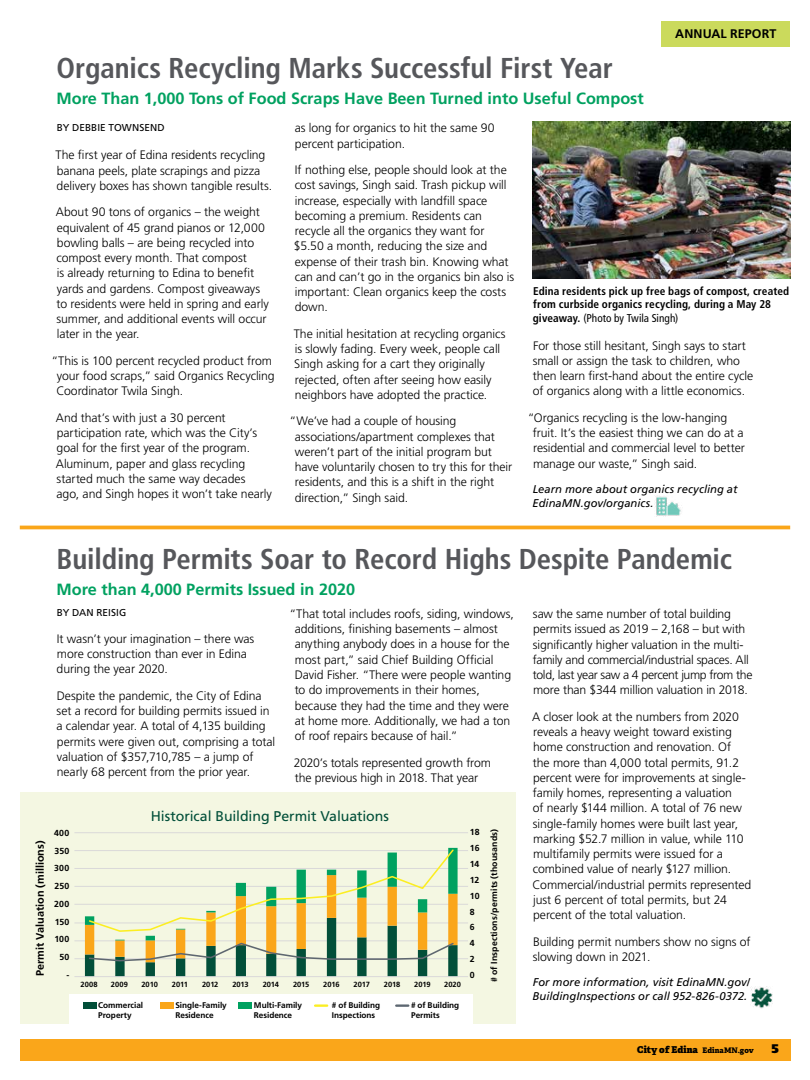
<style>
.page{position:relative;width:810px;height:1080px;background:#fff}
.page>*{position:absolute;margin:0;border:0;box-sizing:border-box;transform-origin:0 0}
.t1{font:700 condensed 28.75px "Frutiger LT Std";letter-spacing:-.005em;color:#56575b}
.t2{font:700 16.25px "Frutiger LT Std";color:#00a160}
.t3{font:14.12px "Frutiger LT Std";letter-spacing:-.005em;color:#004e38}
.t4{font:700 12.5px "Frutiger LT Std";letter-spacing:.01em;color:#000}
.t5{font:900 12.5px "Frutiger LT Std";color:#000}
.t6{font:300 12.25px/15.2px "Frutiger LT Std";letter-spacing:-.005em;color:#000}
.t7{font:italic 11.25px/13.8px "Frutiger LT Std";color:#000}
.t8{font:700 condensed 11.25px/13.5px "Frutiger LT Std";letter-spacing:.01em;color:#000}
.t9{font:700 10.88px "Frutiger LT Std";letter-spacing:.005em;color:#000}
.t10{font:10px "Frutiger LT Std";letter-spacing:.005em;color:#000}
.t11{font:800 9.5px "Adelle";letter-spacing:.01em;color:#000}
.t12{font:700 8.75px "Frutiger LT Std";letter-spacing:.015em;color:#000}
.t13{font:700 8.25px/9.9px "Frutiger LT Std";letter-spacing:-.005em;color:#000}
.t14{font:700 7.5px "Frutiger LT Std";letter-spacing:-.015em;color:#000}
.s1{font-weight:400}
.s2{font-size:7.62px}
</style>
<div class="page">
<div style="left:20px;top:1039px;width:770px;height:22px;background:#faa61a"></div>
<div style="left:662px;top:21px;width:128px;height:26px;background:#cbda5c"></div>
<hr style="left:20px;top:526px;width:770px;height:3px;background:#faa61a">
<img style="left:532px;top:121px;width:258px;height:158px">
<div style="left:20px;top:792px;width:496px;height:232px;background:#f4f7e2"></div>
<hr style="left:74px;top:958px;width:394px;height:1px;background:#dad9d9">
<hr style="left:74px;top:940px;width:394px;height:1px;background:#dad9d9">
<hr style="left:74px;top:923px;width:394px;height:1px;background:#dad9d9">
<hr style="left:74px;top:904px;width:394px;height:1px;background:#dad9d9">
<hr style="left:74px;top:886px;width:394px;height:1px;background:#dad9d9">
<hr style="left:74px;top:868px;width:394px;height:1px;background:#dad9d9">
<hr style="left:74px;top:850px;width:394px;height:1px;background:#dad9d9">
<hr style="left:74px;top:832px;width:394px;height:1px;background:#dad9d9">
<hr style="left:74px;top:976px;width:394px;height:1px;background:#dad9d9">
<svg style="left:85px;top:848px;width:373px;height:129px"></svg>
<div style="left:69px;top:994px;width:404px;height:30px;background:#fff"></div>
<div style="left:83px;top:1002px;width:13px;height:7px;background:#014e38"></div>
<div style="left:161px;top:1002px;width:13px;height:7px;background:#faa61a"></div>
<div style="left:238px;top:1002px;width:13px;height:7px;background:#00a160"></div>
<svg style="left:396px;top:1004px;width:12px;height:3px"></svg>
<svg style="left:315px;top:1004px;width:12px;height:3px"></svg>
<img style="left:655px;top:495px;width:27px;height:22px">
<img style="left:751px;top:986px;width:22px;height:23px">
<h1 class="t1" style="left:56px;top:51px;width:558px">Organics Recycling Marks Successful First Year</h1>
<h2 class="t2" style="left:57px;top:88px;width:589px">More Than 1,000 Tons of Food Scraps Have Been Turned into Useful Compost</h2>
<p class="t4" style="left:675px;top:27px;width:103px">ANNUAL REPORT</p>
<p class="t10" style="left:57px;top:121px;width:109px">BY DEBBIE TOWNSEND</p>
<p class="t6" style="left:56px;top:148px;width:218px">The first year of Edina residents recycling banana peels, plate scrapings and pizza delivery boxes has shown tangible results.</p>
<p class="t6" style="left:56px;top:205px;width:215px">About 90 tons of organics – the weight equivalent of 45 grand pianos or 12,000 bowling balls – are being recycled into compost every month. That compost<br>is already returning to Edina to benefit yards and gardens. Compost giveaways to residents were held in spring and early summer, and additional events will occur later in the year.</p>
<p class="t6" style="left:56px;top:353px;width:220px;text-indent:-5px">“This is 100 percent recycled product from your food scraps,” said Organics Recycling<br>Coordinator Twila Singh.</p>
<p class="t6" style="left:56px;top:410px;width:218px">And that’s with just a 30 percent participation rate, which was the City’s goal for the first year of the program.<br>Aluminum, paper and glass recycling started much the same way decades<br>ago, and Singh hopes it won’t take nearly</p>
<p class="t6" style="left:295px;top:121px;width:201px">as long for organics to hit the same 90 percent participation.</p>
<p class="t6" style="left:294px;top:162px;width:222px">If nothing else, people should look at the cost savings, Singh said. Trash pickup will increase, especially with landfill space becoming a premium. Residents can recycle all the organics they want for $5.50 a month, reducing the size and expense of their trash bin. Knowing what can and can’t go in the organics bin also is important: Clean organics keep the costs down.</p>
<p class="t6" style="left:294px;top:326px;width:213px">The initial hesitation at recycling organics is slowly fading. Every week, people call Singh asking for a cart they originally rejected, often after seeing how easily neighbors have adopted the practice.</p>
<p class="t6" style="left:295px;top:414px;width:219px;text-indent:-5px">“We’ve had a couple of housing associations/apartment complexes that weren’t part of the initial program but have voluntarily chosen to try this for their residents, and this is a shift in the right direction,” Singh said.</p>
<p class="t8" style="left:533px;top:284px;width:258px">Edina residents pick up free bags of compost, created from curbside organics recycling, during a May 28 giveaway. <span class="s1">(Photo by Twila Singh)</span></p>
<p class="t6" style="left:533px;top:338px;width:222px">For those still hesitant, Singh says to start small or assign the task to children, who then learn first-hand about the entire cycle of organics along with a little economics.</p>
<p class="t6" style="left:533px;top:410px;width:214px;text-indent:-5px">“Organics recycling is the low-hanging fruit. It’s the easiest thing we can do at a residential and commercial level to better manage our waste,” Singh said.</p>
<p class="t7" style="left:533px;top:482px;width:206px">Learn more about organics recycling at<br>EdinaMN.gov/organics.</p>
<h1 class="t1" style="left:56px;top:542px;width:677px">Building Permits Soar to Record Highs Despite Pandemic</h1>
<h2 class="t2" style="left:57px;top:579px;width:300px">More than 4,000 Permits Issued in 2020</h2>
<p class="t10" style="left:57px;top:607px;width:71px">BY DAN REISIG</p>
<p class="t6" style="left:57px;top:631px;width:199px">It wasn’t your imagination – there was more construction than ever in Edina during the year 2020.</p>
<p class="t6" style="left:57px;top:688px;width:220px">Despite the pandemic, the City of Edina set a record for building permits issued in a calendar year. A total of 4,135 building permits were given out, comprising a total valuation of $357,710,785 – a jump of nearly 68 percent from the prior year.</p>
<p class="t6" style="left:295px;top:606px;width:221px;text-indent:-5px">“That total includes roofs, siding, windows, additions, finishing basements – almost anything anybody does in a house for the most part,” said Chief Building Official David Fisher. “There were people wanting to do improvements in their homes, because they had the time and they were at home more. Additionally, we had a ton of roof repairs because of hail.”</p>
<p class="t6" style="left:294px;top:755px;width:199px">2020’s totals represented growth from the previous high in 2018. That year</p>
<p class="t3" style="left:151px;top:808px;width:240px">Historical Building Permit Valuations</p>
<p class="t12" style="left:470px;top:827px;width:11px">18</p>
<p class="t9" style="left:34px;top:976px;width:137px;rotate:-90deg">Permit Valuation (millions)</p>
<p class="t12" style="left:489px;top:982px;width:155px;rotate:-90deg"># of Inspections/permits (thousands)</p>
<p class="t12" style="left:54px;top:828px;width:17px">400</p>
<p class="t12" style="left:470px;top:843px;width:11px">16</p>
<p class="t12" style="left:54px;top:845px;width:16px">350</p>
<p class="t12" style="left:470px;top:859px;width:11px">14</p>
<p class="t12" style="left:54px;top:863px;width:17px">300</p>
<p class="t12" style="left:470px;top:875px;width:11px">12</p>
<p class="t12" style="left:54px;top:881px;width:16px">250</p>
<p class="t12" style="left:470px;top:891px;width:11px">10</p>
<p class="t12" style="left:54px;top:899px;width:17px">200</p>
<p class="t12" style="left:470px;top:906px;width:6px">8</p>
<p class="t12" style="left:55px;top:917px;width:16px">150</p>
<p class="t12" style="left:470px;top:922px;width:6px">6</p>
<p class="t12" style="left:54px;top:934px;width:16px">100</p>
<p class="t12" style="left:470px;top:938px;width:6px">4</p>
<p class="t12" style="left:59px;top:952px;width:11px">50</p>
<p class="t12" style="left:470px;top:954px;width:6px">2</p>
<p class="t12" style="left:66px;top:970px;width:4px">-</p>
<p class="t12" style="left:470px;top:970px;width:6px">0</p>
<p class="t14" style="left:81px;top:980px;width:18px">2008</p>
<p class="t14" style="left:111px;top:980px;width:18px">2009</p>
<p class="t14" style="left:141px;top:980px;width:18px">2010</p>
<p class="t14" style="left:172px;top:980px;width:18px">2011</p>
<p class="t14" style="left:202px;top:980px;width:18px">2012</p>
<p class="t14" style="left:232px;top:980px;width:18px">2013</p>
<p class="t14" style="left:263px;top:980px;width:18px">2014</p>
<p class="t14" style="left:293px;top:980px;width:18px">2015</p>
<p class="t14" style="left:323px;top:980px;width:18px">2016</p>
<p class="t14" style="left:354px;top:980px;width:18px">2017</p>
<p class="t14" style="left:384px;top:980px;width:18px">2018</p>
<p class="t14" style="left:414px;top:980px;width:18px">2019</p>
<p class="t14" style="left:444px;top:980px;width:18px">2020</p>
<p class="t13" style="left:98px;top:1001px;width:46px">Commercial<br>Property</p>
<p class="t13" style="left:175px;top:1001px;width:53px">Single-Family<br>Residence</p>
<p class="t13" style="left:254px;top:1001px;width:50px">Multi-Family<br>Residence</p>
<p class="t13" style="left:332px;top:1001px;width:50px"># of Building<br>Inspections</p>
<p class="t13" style="left:411px;top:1001px;width:50px"># of Building<br>Permits</p>
<p class="t6" style="left:533px;top:606px;width:221px">saw the same number of total building permits issued as 2019 – 2,168 – but with significantly higher valuation in the multi&shy;family and commercial/industrial spaces. All told, last year saw a 4 percent jump from the more than $344 million valuation in 2018.</p>
<p class="t6" style="left:532px;top:709px;width:221px">A closer look at the numbers from 2020 reveals a heavy weight toward existing home construction and renovation. Of<br>the more than 4,000 total permits, 91.2 percent were for improvements at single&shy;family homes, representing a valuation<br>of nearly $144 million. A total of 76 new single-family homes were built last year, marking $52.7 million in value, while 110 multifamily permits were issued for a combined value of nearly $127 million.<br>Commercial/industrial permits represented just 6 percent of total permits, but 24 percent of the total valuation.</p>
<p class="t6" style="left:533px;top:934px;width:219px;line-height:15.6px">Building permit numbers show no signs of slowing down in 2021.</p>
<p class="t7" style="left:533px;top:975px;width:219px">For more information, visit EdinaMN.gov/<br>BuildingInspections or call 952-826-0372.</p>
<p class="t11" style="left:637px;top:1044px;width:118px">City of Edina <span class="s2">EdinaMN.gov</span></p>
<p class="t5" style="left:772px;top:1041px;width:9px">5</p>
</div>
